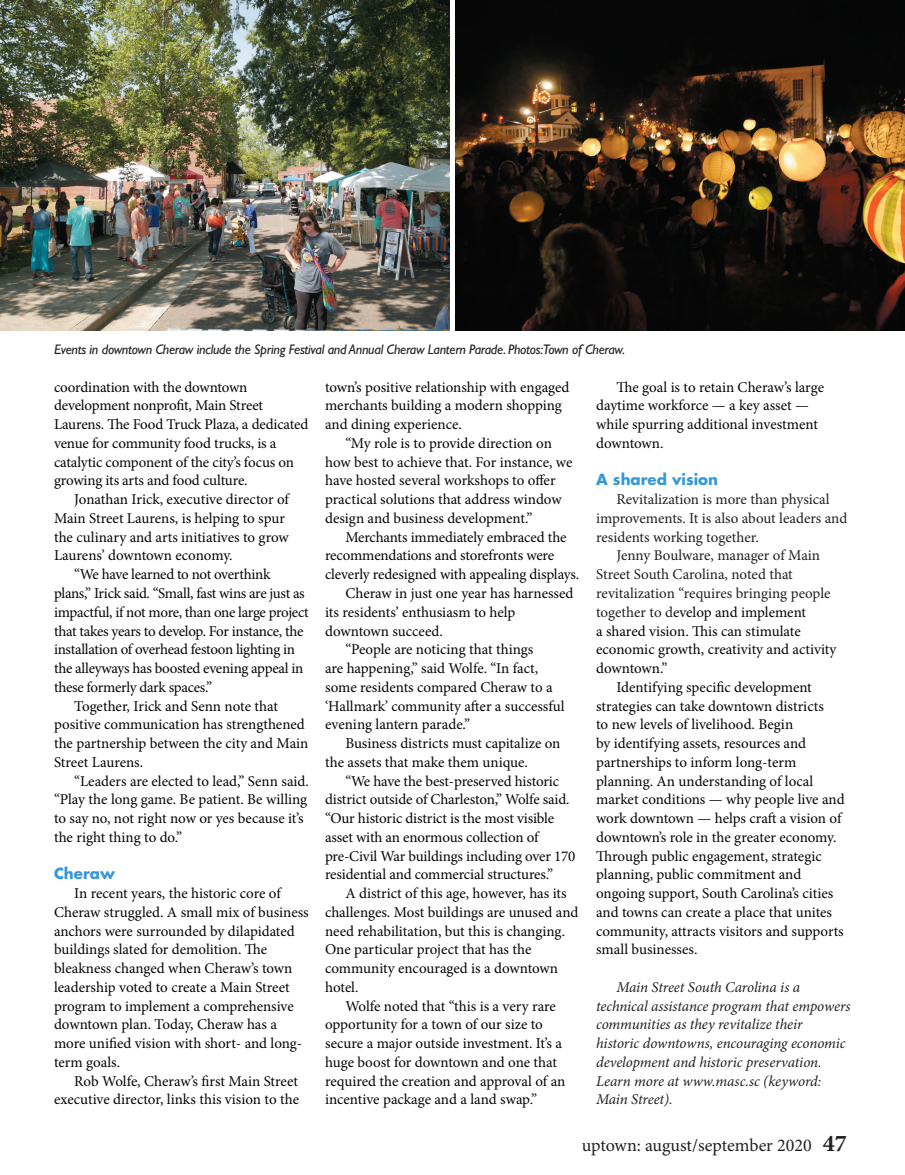
<style>
.page{position:relative;width:905px;height:1175px;background:#fff}
.page>*{position:absolute;margin:0;border:0;box-sizing:border-box;transform-origin:0 0}
.t1{font:18px "Minion Pro";color:#231f20}
.t2{font:15px/18.8px "Minion Pro";letter-spacing:-.005em;color:#040503}
.t3{font:italic 15px/18.8px "Minion Pro";letter-spacing:-.01em;color:#231f20}
.t4{font:15px "Minion Pro";color:#231f20}
.t5{font:15px "Minion Pro";letter-spacing:-.025em;color:#040503}
.t6{font:700 15px "Futura Std";color:#3698d4}
.t7{font:italic 13.8px "Gill Sans Std";letter-spacing:-.02em;color:#231f20}
.s1{color:#231f20}
.s2{font-weight:700;font-size:24px}
</style>
<div class="page">
<img style="left:0;top:0;width:450px;height:331px">
<img style="left:455px;top:0;width:449px;height:331px">
<p class="t7" style="left:54px;top:341px;width:572px">Events in downtown Cheraw include the Spring Festival and Annual Cheraw Lantern Parade. Photos:Town of Cheraw.</p>
<p class="t2" style="left:54px;top:377px;width:256px">coordination with the downtown development nonprofit, Main Street Laurens. The Food Truck Plaza, a dedicated venue for community food trucks, is a catalytic component of the city’s focus on growing its arts and food culture.</p>
<p class="t2" style="left:54px;top:490px;width:236px;text-indent:20px">Jonathan Irick, executive director of Main Street Laurens, is helping to spur the culinary and arts initiatives to grow Laurens’ downtown economy.</p>
<p class="t5" style="left:74px;top:564px;width:198px">“We have learned to not overthink</p>
<p class="t5" style="left:54px;top:583px;width:252px">plans,” Irick said. “Small, fast wins are just as</p>
<p class="t5" style="left:54px;top:602px;width:256px">impactful, if not more, than one large project</p>
<p class="t5" style="left:54px;top:620px;width:251px">that takes years to develop. For instance, the</p>
<p class="t2" style="left:54px;top:640px;width:243px">installation of overhead festoon lighting in</p>
<p class="t2" style="left:54px;top:659px;width:251px">the alleyways has boosted evening appeal in</p>
<p class="t2" style="left:54px;top:677px;width:160px">these formerly dark spaces.”</p>
<p class="t2" style="left:74px;top:696px;width:205px">Together, Irick and Senn note that</p>
<p class="t2" style="left:54px;top:715px;width:252px">positive communication has strengthened</p>
<p class="t2" style="left:54px;top:734px;width:256px">the partnership between the city and Main</p>
<p class="t2" style="left:54px;top:752px;width:91px">Street Laurens.</p>
<p class="t2" style="left:74px;top:771px;width:236px">“Leaders are elected to lead,” Senn said.</p>
<p class="t2" style="left:54px;top:790px;width:255px">“Play the long game. Be patient. Be willing</p>
<p class="t2" style="left:54px;top:809px;width:251px">to say no, not right now or yes because it’s</p>
<p class="t2" style="left:54px;top:827px;width:130px">the right thing to do.”</p>
<p class="t6" style="left:54px;top:863px;width:62px">Cheraw</p>
<p class="t2" style="left:54px;top:884px;width:256px;text-indent:20px">In recent years, the historic core of Cheraw struggled. A small mix of business anchors were surrounded by dilapidated buildings slated for demolition. The bleakness changed when Cheraw’s town leadership voted to create a Main Street program to implement a comprehensive downtown plan. Today, Cheraw has a more unified vision with short- and long&shy;term goals.</p>
<p class="t2" style="left:54px;top:1071px;width:246px;text-align:right">Rob Wolfe, Cheraw’s first Main Street executive director, links this vision to the</p>
<p class="t2" style="left:325px;top:377px;width:246px">town’s positive relationship with engaged merchants building a modern shopping and dining experience.</p>
<p class="t2" style="left:325px;top:434px;width:249px;text-indent:20px">“My role is to provide direction on how best to achieve that. For instance, we have hosted several workshops to offer practical solutions that address window design and business development.”</p>
<p class="t2" style="left:345px;top:527px;width:223px">Merchants immediately embraced the</p>
<p class="t2" style="left:325px;top:546px;width:230px">recommendations and storefronts were</p>
<p class="t2" style="left:325px;top:565px;width:256px">cleverly redesigned with appealing displays.</p>
<p class="t2" style="left:345px;top:584px;width:230px">Cheraw in just one year has harnessed</p>
<p class="t2" style="left:325px;top:602px;width:192px">its residents’ enthusiasm to help</p>
<p class="t2" style="left:325px;top:621px;width:119px">downtown succeed.</p>
<p class="t2" style="left:345px;top:640px;width:189px">“People are noticing that things</p>
<p class="t2" style="left:325px;top:659px;width:215px">are happening,” said Wolfe. “In fact,</p>
<p class="t2" style="left:325px;top:677px;width:229px">some residents compared Cheraw to a</p>
<p class="t2" style="left:325px;top:696px;width:241px">‘Hallmark’ community after a successful</p>
<p class="t2" style="left:325px;top:715px;width:146px">evening lantern parade.”</p>
<p class="t2" style="left:345px;top:734px;width:217px">Business districts must capitalize on</p>
<p class="t2" style="left:325px;top:752px;width:204px">the assets that make them unique.</p>
<p class="t2" style="left:345px;top:771px;width:215px">“We have the best-preserved historic</p>
<p class="t2" style="left:325px;top:790px;width:246px">district outside of Charleston,” Wolfe said.</p>
<p class="t2" style="left:325px;top:809px;width:231px">“Our historic district is the most visible</p>
<p class="t2" style="left:325px;top:827px;width:215px">asset with an enormous collection of</p>
<p class="t2" style="left:325px;top:846px;width:252px">pre-Civil War buildings including over 170</p>
<p class="t2" style="left:325px;top:865px;width:229px">residential and commercial structures.”</p>
<p class="t2" style="left:345px;top:884px;width:223px">A district of this age, however, has its</p>
<p class="t2" style="left:325px;top:902px;width:255px">challenges. Most buildings are unused and</p>
<p class="t2" style="left:325px;top:921px;width:241px">need rehabilitation, but this is changing.</p>
<p class="t2" style="left:325px;top:940px;width:208px">One particular project that has the</p>
<p class="t2" style="left:325px;top:959px;width:234px">community encouraged is a downtown</p>
<p class="t2" style="left:325px;top:977px;width:35px">hotel.</p>
<p class="t2" style="left:345px;top:996px;width:212px">Wolfe noted that “this is a very rare</p>
<p class="t2" style="left:325px;top:1015px;width:219px">opportunity for a town of our size to</p>
<p class="t2" style="left:325px;top:1034px;width:238px">secure a major outside investment. It’s a</p>
<p class="t2" style="left:325px;top:1052px;width:233px">huge boost for downtown and one that</p>
<p class="t2" style="left:325px;top:1071px;width:242px">required the creation and approval of an</p>
<p class="t2" style="left:325px;top:1090px;width:213px">incentive package and a land swap.”</p>
<p class="t2" style="left:596px;top:377px;width:229px;text-indent:20px">The goal is to retain Cheraw’s large daytime workforce — a key asset — while spurring additional investment downtown.</p>
<p class="t6" style="left:596px;top:470px;width:123px">A shared vision</p>
<p class="t4" style="left:616px;top:489px;width:215px">Revitalization is more than physical</p>
<p class="t4" style="left:596px;top:508px;width:253px">improvements. It is also about leaders and</p>
<p class="t4" style="left:596px;top:527px;width:164px">residents working together.</p>
<p class="t4" style="left:616px;top:545px;width:205px">Jenny Boulware, manager of Main</p>
<p class="t4" style="left:596px;top:564px;width:198px">Street South Carolina, noted that</p>
<p class="t4" style="left:596px;top:583px;width:236px">revitalization “requires bringing people</p>
<p class="t2" style="left:596px;top:602px;width:211px"><span class="s1">together to d</span>evelop and implement</p>
<p class="t2" style="left:596px;top:621px;width:206px">a shared vision. This can stimulate</p>
<p class="t2" style="left:596px;top:640px;width:242px">economic growth, creativity and activity</p>
<p class="t2" style="left:596px;top:659px;width:73px">downtown.”</p>
<p class="t2" style="left:616px;top:677px;width:197px">Identifying specific development</p>
<p class="t2" style="left:596px;top:696px;width:229px">strategies can take downtown districts</p>
<p class="t2" style="left:596px;top:715px;width:198px">to new levels of livelihood. Begin</p>
<p class="t2" style="left:596px;top:734px;width:211px">by identifying assets, resources and</p>
<p class="t2" style="left:596px;top:752px;width:202px">partnerships to inform long-term</p>
<p class="t2" style="left:596px;top:771px;width:219px">planning. An understanding of local</p>
<p class="t2" style="left:596px;top:790px;width:250px">market conditions — why people live and</p>
<p class="t2" style="left:596px;top:809px;width:247px">work downtown — helps craft a vision of</p>
<p class="t2" style="left:596px;top:827px;width:242px">downtown’s role in the greater economy.</p>
<p class="t2" style="left:596px;top:846px;width:227px">Through public engagement, strategic</p>
<p class="t2" style="left:596px;top:865px;width:207px">planning, public commitment and</p>
<p class="t2" style="left:596px;top:884px;width:239px">ongoing support, South Carolina’s cities</p>
<p class="t2" style="left:596px;top:902px;width:237px">and towns can create a place that unites</p>
<p class="t2" style="left:596px;top:921px;width:249px">community, attracts visitors and supports</p>
<p class="t2" style="left:596px;top:940px;width:103px">small businesses.</p>
<p class="t3" style="left:596px;top:977px;width:256px;text-indent:20px">Main Street South Carolina is a technical assistance program that empowers communities as they revitalize their<br>historic downtowns, encouraging economic development and historic preservation.<br>Learn more at www.masc.sc (keyword:<br>Main Street).</p>
<p class="t1" style="left:581px;top:1133px;width:266px">uptown: august/september 2020 <span class="s2">47</span></p>
</div>
